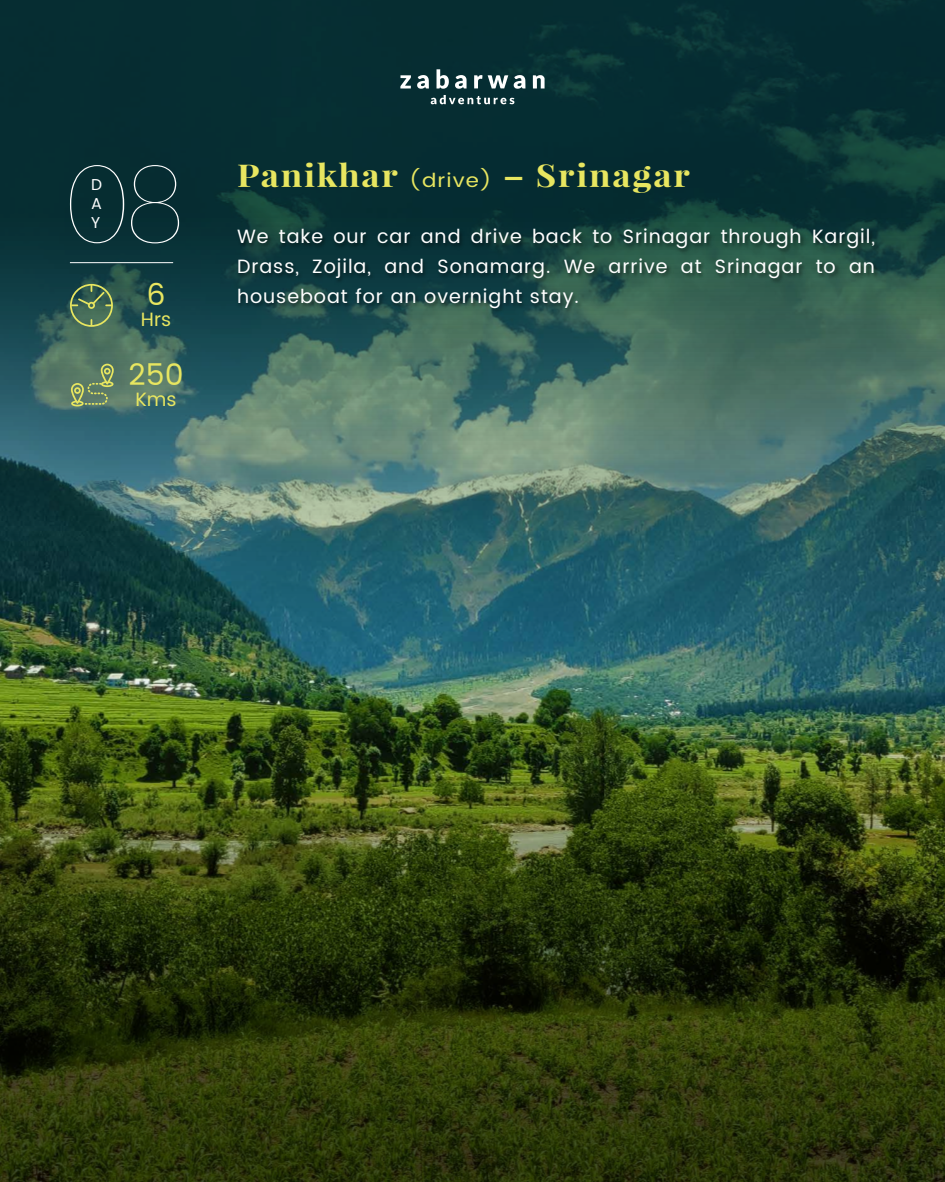
<style>
.page{position:relative;width:945px;height:1182px;background:#fff}
.page>*{position:absolute;margin:0;border:0;box-sizing:border-box;transform-origin:0 0}
.t1{font:100 109.38px "Lato";color:#fff}
.t2{font:700 31.5px "Playfair Display";letter-spacing:.05em;color:#e8e660;scale:1.12 1}
.t3{font:29.75px "Poppins";color:#e8e660}
.t4{font:19.25px/29.8px "Poppins";letter-spacing:.05em;color:#fff}
.t5{font:19.25px "Poppins";color:#e8e660}
.t6{font:15.75px/18.9px "Poppins";color:#fff;text-align:justify}
.s1{font-family:"Poppins";font-weight:400;font-size:19.25px}
</style>
<div class="page">
<img style="left:0;top:0;width:945px;height:1181px">
<img style="left:233px;top:224px;width:657px;height:448px">
<svg style="left:70px;top:284px;width:43px;height:43px;background:#587956"></svg>
<svg style="left:71px;top:363px;width:43px;height:43px;background:#758f66"></svg>
<hr style="left:70px;top:262px;width:103px;height:1px;background:#fff">
<svg style="left:533px;top:75px;width:12px;height:13px"></svg>
<svg style="left:437px;top:69px;width:12px;height:20px"></svg>
<svg style="left:514px;top:75px;width:11px;height:14px"></svg>
<svg style="left:417px;top:75px;width:12px;height:14px"></svg>
<svg style="left:455px;top:75px;width:12px;height:14px"></svg>
<svg style="left:400px;top:75px;width:11px;height:13px"></svg>
<svg style="left:474px;top:75px;width:34px;height:13px"></svg>
<svg style="left:431px;top:95px;width:84px;height:9px"></svg>
<h1 class="t1" style="left:65px;top:146px;width:123px">08</h1>
<p class="t6" style="left:91px;top:175px;width:12px">D A Y</p>
<h2 class="t2" style="left:237px;top:155px;width:406px">Panikhar <span class="s1">(drive)</span> – Srinagar</h2>
<p class="t4" style="left:237px;top:222px;width:640px">We take our car and drive back to Srinagar through Kargil,<br>Drass, Zojila, and Sonamarg. We arrive at Srinagar to an</p>
<h3 class="t3" style="left:147px;top:273px;width:21px">6</h3>
<p class="t4" style="left:237px;top:282px;width:343px">houseboat for an overnight stay.</p>
<p class="t5" style="left:141px;top:305px;width:32px">Hrs</p>
<h3 class="t3" style="left:129px;top:353px;width:57px">250</h3>
<p class="t5" style="left:135px;top:385px;width:43px">Kms</p>
</div>
